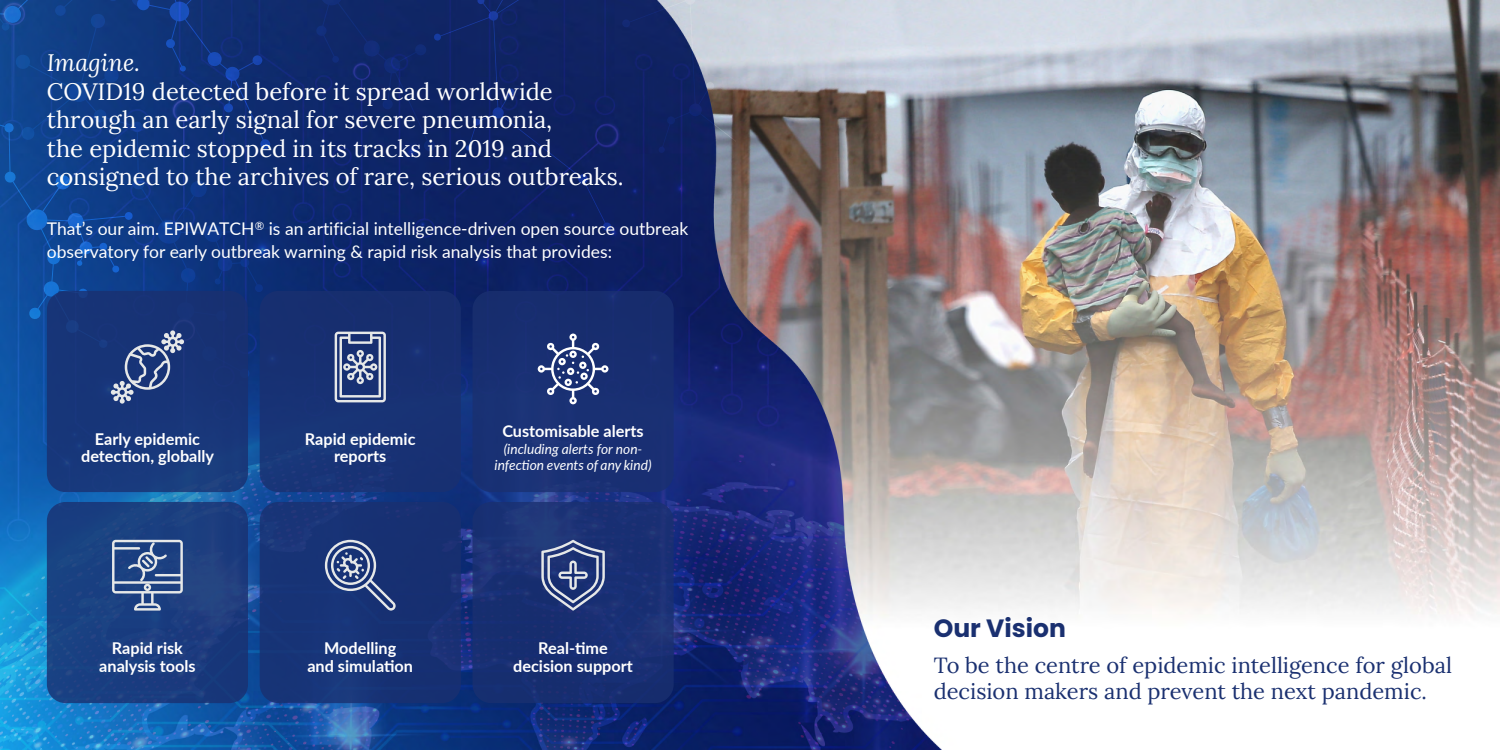
<style>
.page{position:relative;width:1500px;height:750px;background:#fff}
.page>*{position:absolute;margin:0;border:0;box-sizing:border-box;transform-origin:0 0}
.t1{font:700 25px "Poppins";color:#1a3070}
.t2{font:23.75px/28.5px "Lora";color:#fff}
.t3{font:italic 23.75px "Lora";color:#fff}
.t4{font:21.88px/26.2px "Lora";color:#1a3070}
.Body_Copy_White{font:17.5px/22.5px "Lato";color:#fff}
.t5{font:700 16.25px/17.5px "Lato";color:#fff;text-align:center}
.t6{font:italic 13.75px "Lato";color:#fff}
</style>
<div class="page">
<img style="left:0;top:0;width:1500px;height:616px">
<svg style="left:337px;top:0;width:399px;height:245px;background:#2f3f74"></svg>
<svg style="left:286px;top:0;width:326px;height:231px;background:#0e2466"></svg>
<div style="left:47px;top:502px;width:201px;height:201px;background:#1a3e80;border-radius:19px"></div>
<div style="left:260px;top:502px;width:201px;height:201px;background:#1a3070;border-radius:19px"></div>
<div style="left:473px;top:502px;width:201px;height:201px;background:#1a3070;border-radius:19px"></div>
<div style="left:47px;top:291px;width:201px;height:201px;background:#18377b;border-radius:19px"></div>
<div style="left:260px;top:291px;width:201px;height:201px;background:#1a3070;border-radius:19px"></div>
<svg style="left:0;top:0;width:286px;height:404px"></svg>
<svg style="left:335px;top:332px;width:51px;height:70px"></svg>
<div style="left:473px;top:291px;width:201px;height:201px;background:#1a3070;border-radius:19px"></div>
<svg style="left:538px;top:334px;width:70px;height:70px"></svg>
<svg style="left:0;top:530px;width:964px;height:220px"></svg>
<p class="t3" style="left:47px;top:47px;width:94px">Imagine.</p>
<p class="t2" style="left:47px;top:76px;width:578px">COVID19 detected before it spread worldwide through an early signal for severe pneumonia,<br>the epidemic stopped in its tracks in 2019 and consigned to the archives of rare, serious outbreaks.</p>
<p class="Body_Copy_White" style="left:47px;top:217px;width:643px">That’s our aim. EPIWATCH<sup>®</sup> is an artificial intelligence-driven open source outbreak observatory for early outbreak warning &amp; rapid risk analysis that provides:</p>
<p class="t5" style="left:81px;top:429px;width:135px">Early epidemic detection, globally</p>
<p class="t5" style="left:305px;top:429px;width:112px">Rapid epidemic reports</p>
<p class="t5" style="left:502px;top:422px;width:143px">Customisable alerts</p>
<p class="t6" style="left:504px;top:439px;width:140px">(including alerts for non-</p>
<p class="t6" style="left:495px;top:455px;width:158px">infection events of any kind)</p>
<p class="t5" style="left:99px;top:639px;width:98px">Rapid risk analysis tools</p>
<p class="t5" style="left:307px;top:639px;width:107px">Modelling<br>and simulation</p>
<p class="t5" style="left:513px;top:639px;width:121px">Real-time decision support</p>
<p class="t1" style="left:934px;top:614px;width:134px">Our Vision</p>
<p class="t4" style="left:934px;top:651px;width:520px">To be the centre of epidemic intelligence for global decision makers and prevent the next pandemic.</p>
</div>
